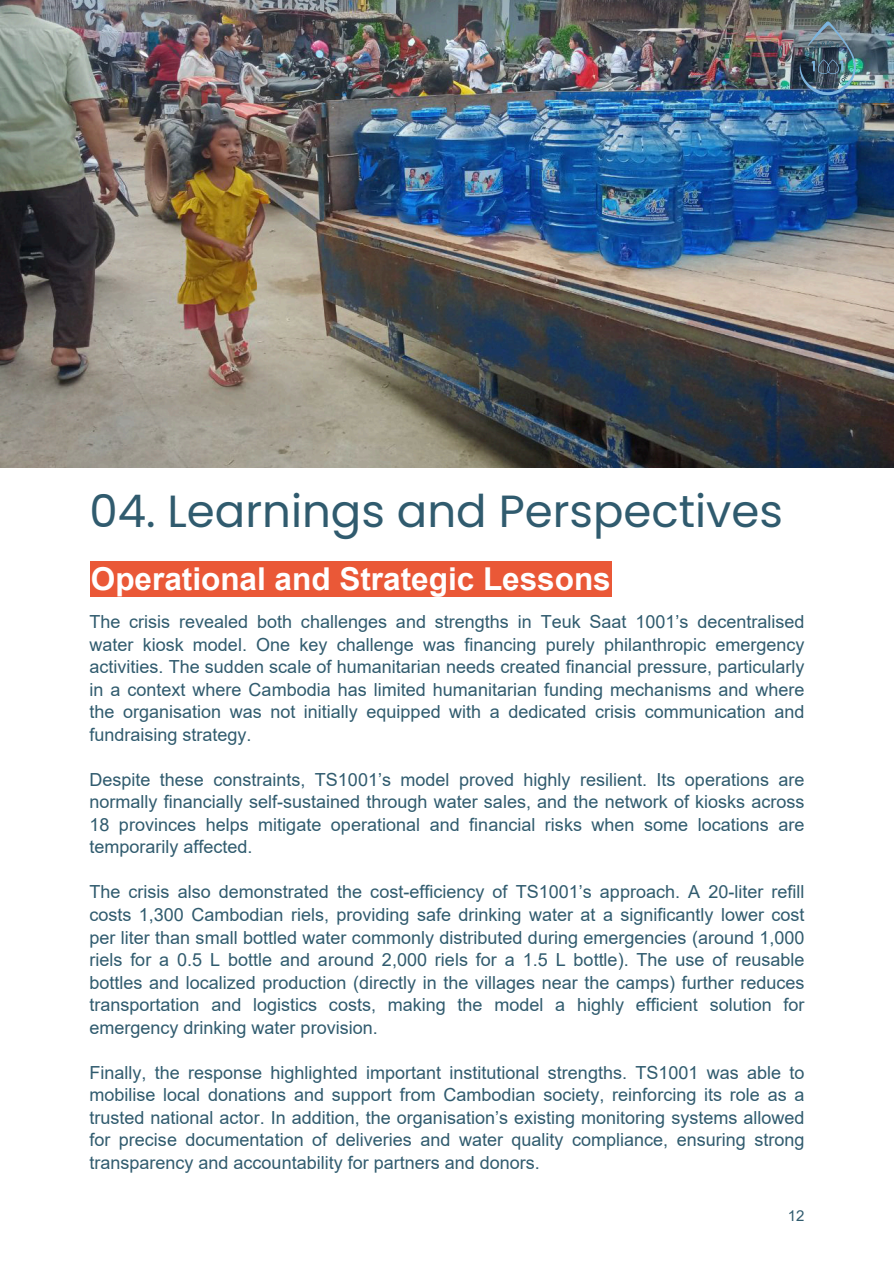
<style>
.page{position:relative;width:894px;height:1264px;background:#fff}
.page>*{position:absolute;margin:0;border:0;box-sizing:border-box;transform-origin:0 0}
.t1{font:45px "Poppins";color:#305b6e}
.t2{font:700 31.5px "Arial";color:#fff}
.t3{font:18px/22.5px "Arial";color:#305b6e;text-align:justify}
.t4{font:15px "Arial";color:#305b6e}
</style>
<div class="page">
<img style="left:0;top:0;width:893px;height:468px">
<div style="left:90px;top:561px;width:521px;height:35px;background:#ea5837"></div>
<img style="left:783px;top:14px;width:89px;height:89px">
<h1 class="t1" style="left:89px;top:479px;width:695px">04. Learnings and Perspectives</h1>
<h2 class="t2" style="left:91px;top:561px;width:521px">Operational and Strategic Lessons</h2>
<p class="t3" style="left:89px;top:610px;width:716px">The crisis revealed both challenges and strengths in Teuk Saat 1001’s decentralised water kiosk model. One key challenge was financing purely philanthropic emergency activities. The sudden scale of humanitarian needs created financial pressure, particularly in a context where Cambodia has limited humanitarian funding mechanisms and where the organisation was not initially equipped with a dedicated crisis communication and fundraising strategy.</p>
<p class="t3" style="left:89px;top:768px;width:716px">Despite these constraints, TS1001’s model proved highly resilient. Its operations are normally financially self-sustained through water sales, and the network of kiosks across 18 provinces helps mitigate operational and financial risks when some locations are temporarily affected.</p>
<p class="t3" style="left:89px;top:881px;width:716px">The crisis also demonstrated the cost-efficiency of TS1001’s approach. A 20-liter refill costs 1,300 Cambodian riels, providing safe drinking water at a significantly lower cost per liter than small bottled water commonly distributed during emergencies (around 1,000 riels for a 0.5 L bottle and around 2,000 riels for a 1.5 L bottle). The use of reusable bottles and localized production (directly in the villages near the camps) further reduces transportation and logistics costs, making the model a highly efficient solution for emergency drinking water provision.</p>
<p class="t3" style="left:89px;top:1061px;width:716px">Finally, the response highlighted important institutional strengths. TS1001 was able to mobilise local donations and support from Cambodian society, reinforcing its role as a trusted national actor. In addition, the organisation’s existing monitoring systems allowed for precise documentation of deliveries and water quality compliance, ensuring strong transparency and accountability for partners and donors.</p>
<p class="t4" style="left:787px;top:1207px;width:18px">12</p>
</div>
